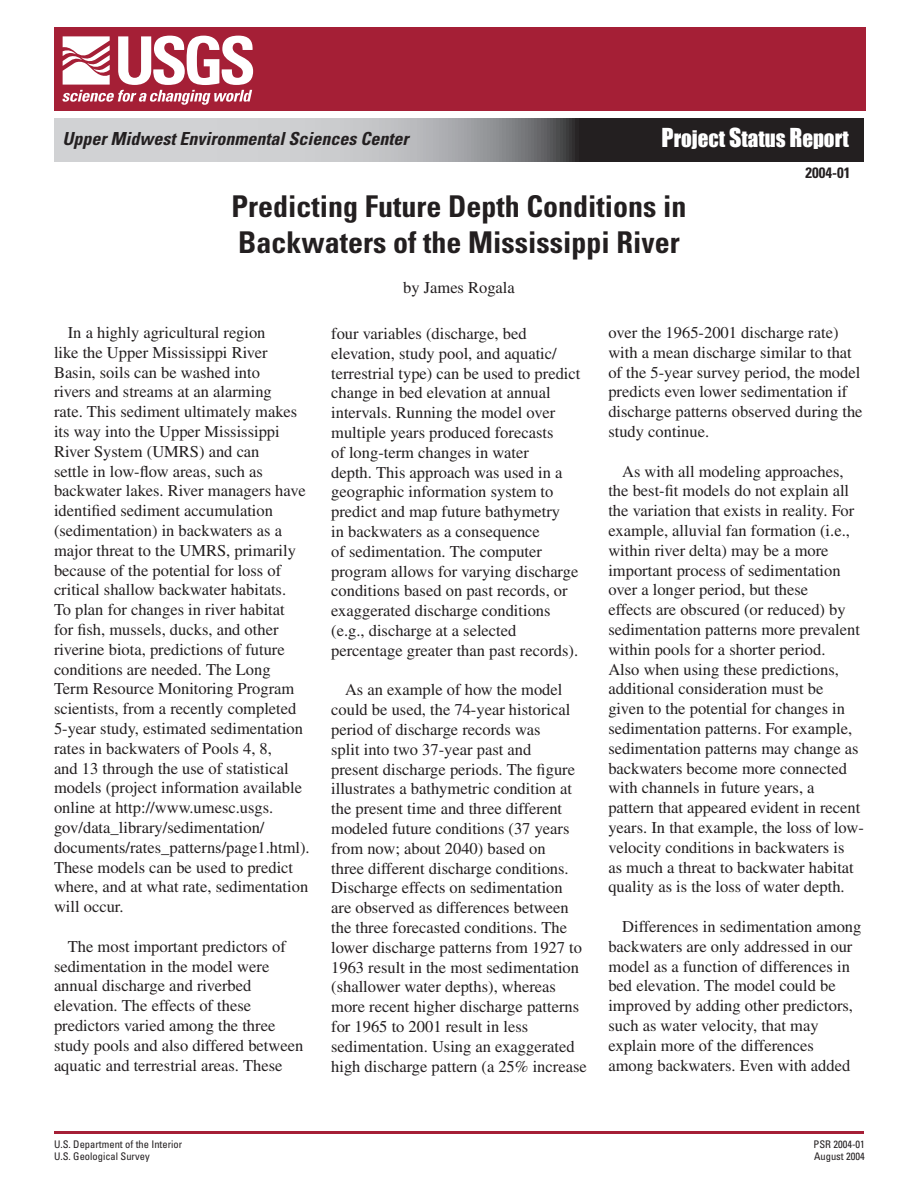
<style>
.page{position:relative;width:918px;height:1188px;background:#fff}
.page>*{position:absolute;margin:0;border:0;box-sizing:border-box;transform-origin:0 0}
.PSR_title_paragraph{font:700 condensed 30px/36px "Univers";color:#231f20}
.t1{font:21px "Impact";color:#fff}
.t2{font:italic 700 condensed 18px "Univers";color:#231f20}
.PSR_paragraph{font:16.5px/19.8px "Times";color:#231f20}
.Body_Text{font:16.5px "Times";color:#231f20}
.t3{font:700 condensed 15px "Univers";color:#231f20}
.t4{font:condensed 10.5px/12px "Univers";color:#231f20}
.s1{font-size:24px}
</style>
<div class="page">
<hr style="left:54px;top:1131px;width:810px;height:3px;background:#a51f36">
<div style="left:54px;top:27px;width:812px;height:84px;background:#a51f36"></div>
<svg style="left:63px;top:36px;width:190px;height:69px"></svg>
<svg style="left:54px;top:119px;width:810px;height:43px;background:#828183"></svg>
<p class="t2" style="left:62px;top:128px;width:347px">Upper Midwest Environmental Sciences Center</p>
<p class="t1" style="left:662px;top:123px;width:189px"><span class="s1">P</span>roject <span class="s1">S</span>tatus <span class="s1">R</span>eport</p>
<p class="t3" style="left:806px;top:163px;width:46px">2004-01</p>
<p class="PSR_title_paragraph" style="left:231px;top:188px;width:457px">Predicting Future Depth Conditions in<br>Backwaters of the Mississippi River</p>
<p class="Body_Text" style="left:403px;top:278px;width:113px">by James Rogala</p>
<p class="PSR_paragraph" style="left:54px;top:322px;width:257px;text-indent:14px">In a highly agricultural region<br>like the Upper Mississippi River Basin, soils can be washed into<br>rivers and streams at an alarming<br>rate. This sediment ultimately makes its way into the Upper Mississippi River System (UMRS) and can<br>settle in low-flow areas, such as backwater lakes. River managers have identified sediment accumulation (sedimentation) in backwaters as a major threat to the UMRS, primarily because of the potential for loss of critical shallow backwater habitats.<br>To plan for changes in river habitat<br>for fish, mussels, ducks, and other riverine biota, predictions of future conditions are needed. The Long<br>Term Resource Monitoring Program scientists, from a recently completed 5-year study, estimated sedimentation rates in backwaters of Pools 4, 8,<br>and 13 through the use of statistical models (project information available online at http://www.umesc.usgs. gov/data_library/sedimentation/ documents/rates_patterns/page1.html).<br>These models can be used to predict where, and at what rate, sedimentation will occur.</p>
<p class="PSR_paragraph" style="left:54px;top:936px;width:251px;text-indent:14px">The most important predictors of sedimentation in the model were annual discharge and riverbed elevation. The effects of these predictors varied among the three study pools and also differed between aquatic and terrestrial areas. These</p>
<p class="PSR_paragraph" style="left:331px;top:323px;width:251px">four variables (discharge, bed elevation, study pool, and aquatic/ terrestrial type) can be used to predict change in bed elevation at annual intervals. Running the model over multiple years produced forecasts<br>of long-term changes in water<br>depth. This approach was used in a geographic information system to predict and map future bathymetry<br>in backwaters as a consequence<br>of sedimentation. The computer program allows for varying discharge conditions based on past records, or exaggerated discharge conditions (e.g., discharge at a selected percentage greater than past records).</p>
<p class="PSR_paragraph" style="left:331px;top:680px;width:257px;text-indent:14px">As an example of how the model could be used, the 74-year historical period of discharge records was<br>split into two 37-year past and<br>present discharge periods. The figure illustrates a bathymetric condition at the present time and three different modeled future conditions (37 years from now; about 2040) based on<br>three different discharge conditions.<br>Discharge effects on sedimentation are observed as differences between the three forecasted conditions. The lower discharge patterns from 1927 to 1963 result in the most sedimentation (shallower water depths), whereas more recent higher discharge patterns for 1965 to 2001 result in less sedimentation. Using an exaggerated high discharge pattern (a 25% increase</p>
<p class="PSR_paragraph" style="left:608px;top:322px;width:256px">over the 1965-2001 discharge rate) with a mean discharge similar to that of the 5-year survey period, the model predicts even lower sedimentation if discharge patterns observed during the study continue.</p>
<p class="PSR_paragraph" style="left:608px;top:461px;width:257px;text-indent:14px">As with all modeling approaches, the best-fit models do not explain all the variation that exists in reality. For example, alluvial fan formation (i.e., within river delta) may be a more important process of sedimentation over a longer period, but these<br>effects are obscured (or reduced) by sedimentation patterns more prevalent within pools for a shorter period.<br>Also when using these predictions, additional consideration must be<br>given to the potential for changes in sedimentation patterns. For example, sedimentation patterns may change as backwaters become more connected with channels in future years, a pattern that appeared evident in recent years. In that example, the loss of low&shy;velocity conditions in backwaters is<br>as much a threat to backwater habitat quality as is the loss of water depth.</p>
<p class="PSR_paragraph" style="left:608px;top:916px;width:255px;text-indent:14px">Differences in sedimentation among backwaters are only addressed in our model as a function of differences in bed elevation. The model could be improved by adding other predictors, such as water velocity, that may explain more of the differences among backwaters. Even with added</p>
<p class="t4" style="left:54px;top:1138px;width:130px">U.S. Department of the Interior<br>U.S. Geological Survey</p>
<p class="t4" style="left:814px;top:1138px;width:53px">PSR 2004-01<br>August 2004</p>
</div>
